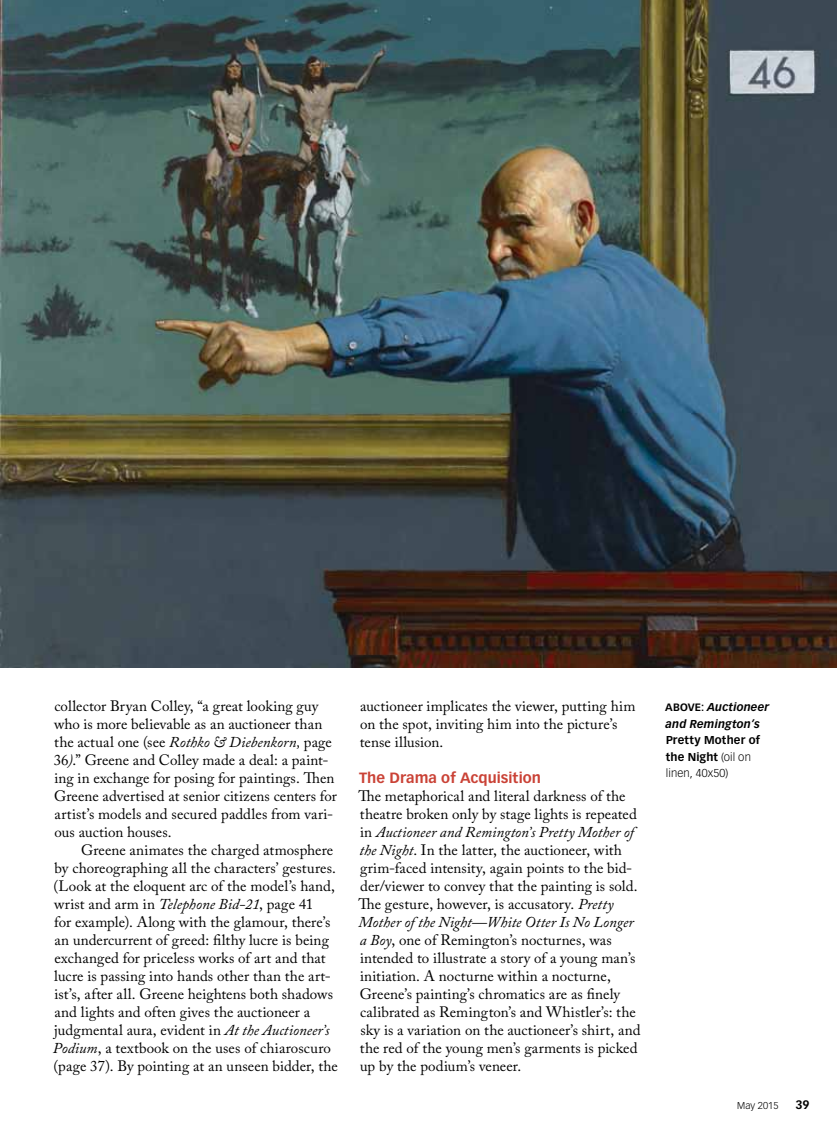
<style>
.page{position:relative;width:837px;height:1134px;background:#fff}
.page>*{position:absolute;margin:0;border:0;box-sizing:border-box;transform-origin:0 0}
.t1{font:15px/18px "Adobe Caslon Pro";letter-spacing:.005em;color:#000}
.t2{font:700 14.7px "Vectora LT Std";letter-spacing:.005em;color:#ca4236}
.t3{font:700 12px "Vectora LT Std";color:#000}
.t4{font:700 11.25px/16.5px "Vectora LT Std";letter-spacing:.015em;color:#000}
.t5{font:italic 700 11.25px/16.5px "Vectora LT Std";letter-spacing:.01em;color:#000}
.t6{font:300 9.75px "Vectora LT Std";letter-spacing:.01em;color:#000}
.s1{font-style:italic}
.s2{font-style:normal;font-size:10.5px}
.s3{font-weight:300}
</style>
<div class="page">
<img style="left:0;top:0;width:837px;height:667px">
<p class="t1" style="left:54px;top:697px;width:285px">collector Bryan Colley, “a great looking guy who is more believable as an auctioneer than the actual one (see <span class="s1">Rothko &amp; Diebenkorn,</span> page 36<span class="s1">)</span>.” Greene and Colley made a deal: a paint&shy;ing in exchange for posing for paintings. Then Greene advertised at senior citizens centers for artist’s models and secured paddles from vari&shy;ous auction houses.</p>
<p class="t1" style="left:53px;top:841px;width:287px;text-indent:28px">Greene animates the charged atmosphere by choreographing all the characters’ gestures. (Look at the eloquent arc of the model’s hand, wrist and arm in <span class="s1">Telephone Bid-21</span>, page 41<br>for example). Along with the glamour, there’s an undercurrent of greed: filthy lucre is being exchanged for priceless works of art and that lucre is passing into hands other than the art&shy;ist’s, after all. Greene heightens both shadows and lights and often gives the auctioneer a judgmental aura, evident in <span class="s1">At the Auctioneer’s Podium</span>, a textbook on the uses of chiaroscuro (page 37). By pointing at an unseen bidder, the</p>
<p class="t1" style="left:360px;top:697px;width:277px">auctioneer implicates the viewer, putting him on the spot, inviting him into the picture’s tense illusion.</p>
<p class="t2" style="left:359px;top:769px;width:184px">The Drama of Acquisition</p>
<p class="t1" style="left:358px;top:787px;width:284px">The metaphorical and literal darkness of the theatre broken only by stage lights is repeated in <span class="s1">Auctioneer and Remington’s Pretty Mother of the Night</span>. In the latter, the auctioneer, with grim-faced intensity, again points to the bid&shy;der/viewer to convey that the painting is sold.<br>The gesture, however, is accusatory. <span class="s1">Pretty Mother of the Night—White Otter Is No Longer a Boy</span>, one of Remington’s nocturnes, was intended to illustrate a story of a young man’s initiation. A nocturne within a nocturne, Greene’s painting’s chromatics are as finely calibrated as Remington’s and Whistler’s: the sky is a variation on the auctioneer’s shirt, and the red of the young men’s garments is picked up by the podium’s veneer.</p>
<p class="t5" style="left:665px;top:699px;width:105px"><span class="s2">above:</span> Auctioneer and Remington’s</p>
<p class="t4" style="left:666px;top:732px;width:96px">Pretty Mother of the Night <span class="s3">(oil on linen, 40x50)</span></p>
<p class="t6" style="left:737px;top:1099px;width:43px">May 2015</p>
<p class="t3" style="left:796px;top:1097px;width:16px">39</p>
</div>
